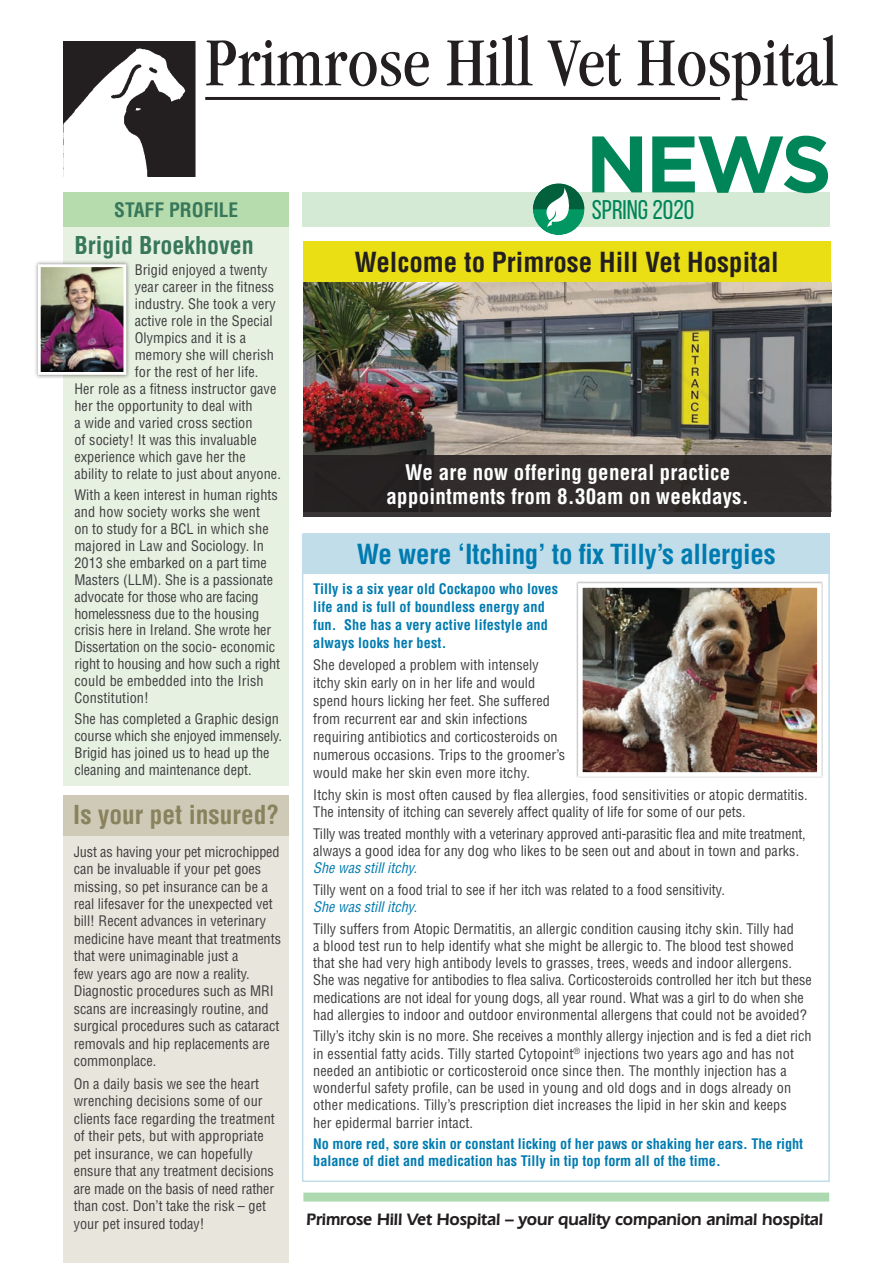
<style>
.page{position:relative;width:893px;height:1263px;background:#fff}
.page>*{position:absolute;margin:0;border:0;box-sizing:border-box;transform-origin:0 0}
.t1{font:700 79.95px "Gotham";color:#008559}
.t2{font:condensed 70.95px "Garamond";color:#231f20}
.t3{font:700 condensed 27px "Helvetica";letter-spacing:-.01em;color:#007bb0}
.t4{font:700 condensed 27px "Helvetica";color:#231f20}
.t5{font:27px "Bebas Neue";color:#008559}
.t6{font:700 condensed 25.5px "Helvetica";color:#88825d}
.t7{font:700 condensed 24px "Helvetica";color:#37775a}
.t8{font:700 condensed 21px/24px "Helvetica";letter-spacing:.01em;color:#fff;text-align:center}
.t9{font:700 condensed 19.5px "Helvetica";color:#37775a}
.t10{font:600 17.25px "Eras IT Cby BT";letter-spacing:-.01em;color:#231f20}
.t11{font:condensed 14.25px/17.4px "Helvetica";letter-spacing:.005em;color:#3e3e3f}
.t12{font:700 condensed 14.25px/18px "Helvetica";color:#007bb0}
.t13{font:italic condensed 14.25px "Helvetica";color:#007bb0}
</style>
<div class="page">
<img style="left:64px;top:41px;width:132px;height:135px">
<hr style="left:205px;top:97px;width:515px;height:3px;background:#231f20">
<div style="left:64px;top:209px;width:225px;height:576px;background:#e7f1e2"></div>
<div style="left:64px;top:192px;width:225px;height:34px;background:#b6dbad"></div>
<div style="left:303px;top:1192px;width:526px;height:9px;background:#add9b1"></div>
<div style="left:302px;top:192px;width:527px;height:34px;background:#d4ead5"></div>
<div style="left:533px;top:183px;width:51px;height:52px;background:#009762;border-radius:50%"></div>
<svg style="left:533px;top:183px;width:51px;height:44px"></svg>
<div style="left:64px;top:795px;width:225px;height:468px;background:#e8e5dc"></div>
<div style="left:64px;top:795px;width:225px;height:41px;background:#cfc9b8"></div>
<div style="left:34px;top:260px;width:96px;height:119px;background:#231f20;opacity:.5"></div>
<img style="left:42px;top:268px;width:80px;height:103px">
<div style="left:38px;top:264px;width:88px;height:111px;border:3px solid #fff"></div>
<div style="left:303px;top:534px;width:527px;height:40px;background:#c1ddea"></div>
<div style="left:302px;top:534px;width:528px;height:648px;border:2px solid #c1ddea"></div>
<div style="left:576px;top:582px;width:247px;height:197px;background:#231f20;opacity:.4"></div>
<img style="left:584px;top:589px;width:232px;height:182px">
<div style="left:578px;top:583px;width:244px;height:194px;border:5px solid #fff"></div>
<img style="left:303px;top:282px;width:528px;height:173px">
<div style="left:303px;top:242px;width:528px;height:40px;background:#eade14"></div>
<div style="left:303px;top:455px;width:528px;height:62px;background:linear-gradient(to right,#2a2626,#342f2f)"></div>
<h2 class="t2" style="left:205px;top:23px;width:634px">Primrose Hill Vet Hospital</h2>
<h3 class="t9" style="left:114px;top:198px;width:126px">STAFF PROFILE</h3>
<h3 class="t7" style="left:74px;top:231px;width:181px">Brigid Broekhoven</h3>
<p class="t11" style="left:135px;top:261px;width:134px">Brigid enjoyed a twenty</p>
<p class="t11" style="left:135px;top:278px;width:141px">year career in the fitness</p>
<p class="t11" style="left:135px;top:295px;width:143px">industry. She took a very</p>
<p class="t11" style="left:135px;top:312px;width:139px">active role in the Special</p>
<p class="t11" style="left:135px;top:329px;width:113px">Olympics and it is a</p>
<p class="t11" style="left:135px;top:346px;width:141px">memory she will cherish</p>
<p class="t11" style="left:135px;top:363px;width:125px">for the rest of her life.</p>
<p class="t11" style="left:74px;top:380px;width:203px">Her role as a fitness instructor gave</p>
<p class="t11" style="left:74px;top:397px;width:180px">her the opportunity to deal with</p>
<p class="t11" style="left:74px;top:414px;width:180px">a wide and varied cross section</p>
<p class="t11" style="left:74px;top:431px;width:184px">of society! It was this invaluable</p>
<p class="t11" style="left:74px;top:448px;width:173px">experience which gave her the</p>
<p class="t11" style="left:74px;top:464px;width:208px">ability to relate to just about anyone.</p>
<p class="t11" style="left:74px;top:486px;width:207px;line-height:17px">With a keen interest in human rights and how society works she went<br>on to study for a BCL in which she majored in Law and Sociology. In<br>2013 she embarked on a part time<br>Masters (LLM). She is a passionate advocate for those who are facing homelessness due to the housing crisis here in Ireland. She wrote her<br>Dissertation on the socio- economic right to housing and how such a right could be embedded into the Irish<br>Constitution!</p>
<p class="t11" style="left:74px;top:710px;width:209px;line-height:17px">She has completed a Graphic design course which she enjoyed immensely.<br>Brigid has joined us to head up the cleaning and maintenance dept.</p>
<h3 class="t6" style="left:73px;top:799px;width:208px">Is your pet insured?</h3>
<p class="t11" style="left:74px;top:842px;width:209px">Just as having your pet microchipped can be invaluable if your pet goes missing, so pet insurance can be a real lifesaver for the unexpected vet bill! Recent advances in veterinary medicine have meant that treatments that were unimaginable just a<br>few years ago are now a reality.<br>Diagnostic procedures such as MRI scans are increasingly routine, and surgical procedures such as cataract removals and hip replacements are commonplace.</p>
<p class="t11" style="left:74px;top:1075px;width:203px">On a daily basis we see the heart wrenching decisions some of our clients face regarding the treatment of their pets, but with appropriate pet insurance, we can hopefully ensure that any treatment decisions are made on the basis of need rather than cost. Don’t take the risk – get your pet insured today!</p>
<h1 class="t1" style="left:586px;top:118px;width:248px">NEWS</h1>
<h3 class="t5" style="left:592px;top:195px;width:104px">SPRING 2020</h3>
<h3 class="t4" style="left:354px;top:246px;width:426px">Welcome to Primrose Hill Vet Hospital</h3>
<h3 class="t8" style="left:387px;top:460px;width:364px">We are now offering general practice appointments from 8.30am on weekdays.</h3>
<h3 class="t3" style="left:357px;top:538px;width:420px">We were ‘Itching’ to fix Tilly’s allergies</h3>
<p class="t12" style="left:313px;top:580px;width:246px">Tilly is a six year old Cockapoo who loves life and is full of boundless energy and fun. She has a very active lifestyle and always looks her best.</p>
<p class="t11" style="left:313px;top:656px;width:254px;line-height:18px">She developed a problem with intensely itchy skin early on in her life and would spend hours licking her feet. She suffered from recurrent ear and skin infections requiring antibiotics and corticosteroids on numerous occasions. Trips to the groomer’s would make her skin even more itchy.</p>
<p class="t11" style="left:313px;top:786px;width:496px">Itchy skin is most often caused by flea allergies, food sensitivities or atopic dermatitis.<br>The intensity of itching can severely affect quality of life for some of our pets.</p>
<p class="t11" style="left:313px;top:825px;width:494px">Tilly was treated monthly with a veterinary approved anti-parasitic flea and mite treatment, always a good idea for any dog who likes to be seen out and about in town and parks.</p>
<p class="t13" style="left:313px;top:859px;width:105px">She was still itchy.</p>
<p class="t11" style="left:313px;top:880px;width:413px">Tilly went on a food trial to see if her itch was related to a food sensitivity.</p>
<p class="t13" style="left:313px;top:898px;width:105px">She was still itchy.</p>
<p class="t11" style="left:313px;top:919px;width:500px">Tilly suffers from Atopic Dermatitis, an allergic condition causing itchy skin. Tilly had<br>a blood test run to help identify what she might be allergic to. The blood test showed that she had very high antibody levels to grasses, trees, weeds and indoor allergens.<br>She was negative for antibodies to flea saliva. Corticosteroids controlled her itch but these medications are not ideal for young dogs, all year round. What was a girl to do when she had allergies to indoor and outdoor environmental allergens that could not be avoided?</p>
<p class="t11" style="left:313px;top:1027px;width:500px">Tilly’s itchy skin is no more. She receives a monthly allergy injection and is fed a diet rich in essential fatty acids. Tilly started Cytopoint<sup>®</sup> injections two years ago and has not needed an antibiotic or corticosteroid once since then. The monthly injection has a wonderful safety profile, can be used in young and old dogs and in dogs already on other medications. Tilly’s prescription diet increases the lipid in her skin and keeps<br>her epidermal barrier intact.</p>
<p class="t12" style="left:313px;top:1135px;width:491px;line-height:17.2px">No more red, sore skin or constant licking of her paws or shaking her ears. The right balance of diet and medication has Tilly in tip top form all of the time.</p>
<p class="t10" style="left:307px;top:1208px;width:518px">Primrose Hill Vet Hospital – your quality companion animal hospital</p>
</div>
